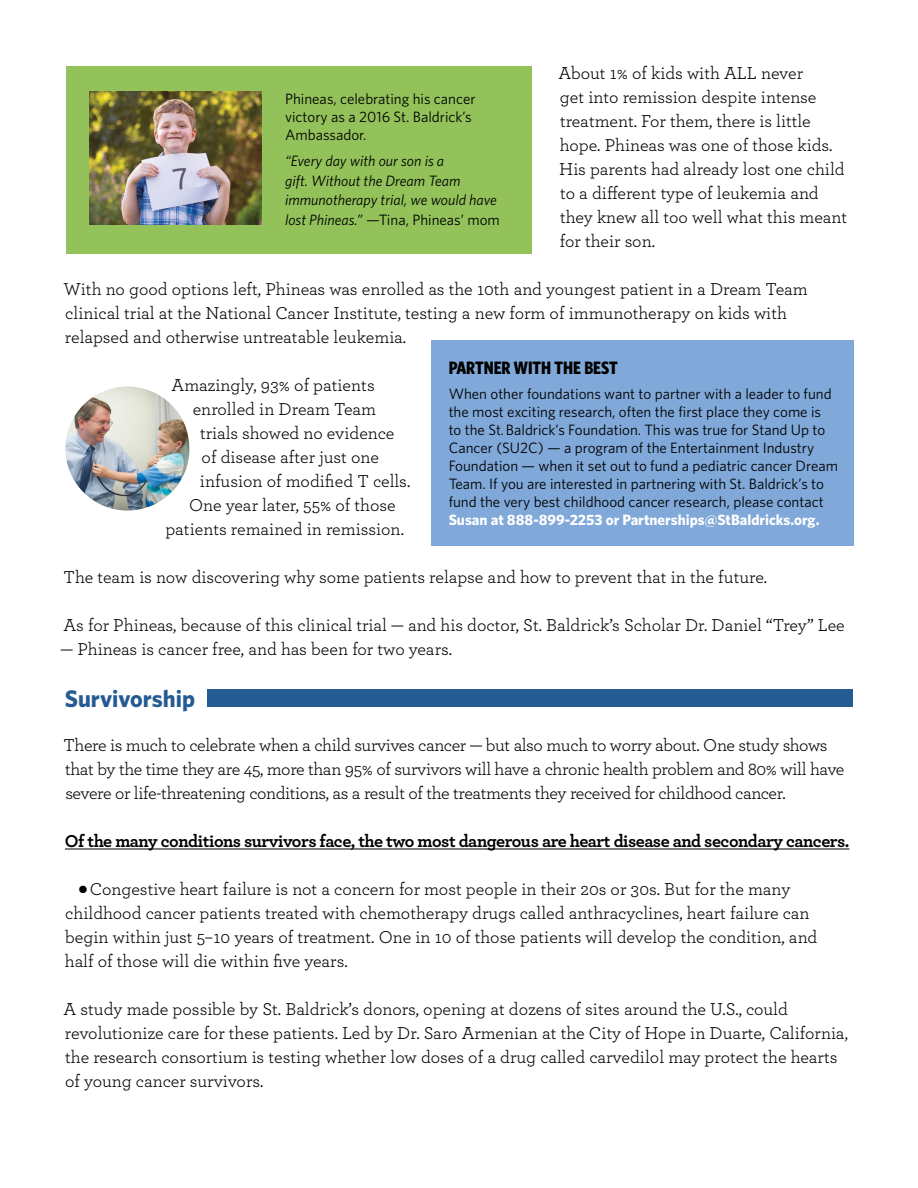
<style>
.page{position:relative;width:918px;height:1188px;background:#fff}
.page>*{position:absolute;margin:0;border:0;box-sizing:border-box;transform-origin:0 0}
.t1{font:700 24px "Whitney";color:#245b92}
.t2{font:18px/24px "Archer";color:#000}
.t3{font:18px/24px "Archer";letter-spacing:-.02em;color:#000}
.t4{font:700 18px "Archer";letter-spacing:-.03em;color:#000}
.t5{font:700 18px "Whitney Condensed";color:#000}
.t6{font:15px/18px "Whitney";color:#000}
.t7{font:italic 15px/19.5px "Whitney";color:#000}
.s1{font-style:normal}
.s2{font-weight:700;color:#fff}
.s3{font-size:43.2px}
</style>
<div class="page">
<hr style="left:65px;top:849px;width:784px;height:1px;background:#000">
<img style="left:65px;top:386px;width:124px;height:125px;border-radius:62px">
<div style="left:431px;top:340px;width:422px;height:206px;background:#80a8d8"></div>
<div style="left:66px;top:66px;width:465px;height:187px;background:#93c25a"></div>
<img style="left:90px;top:92px;width:171px;height:133px">
<div style="left:207px;top:690px;width:646px;height:17px;background:#245b92"></div>
<p class="t2" style="left:558px;top:60px;width:290px">About 1% of kids with ALL never<br>get into remission despite intense treatment. For them, there is little hope. Phineas was one of those kids.<br>His parents had already lost one child to a different type of leukemia and they knew all too well what this meant for their son.</p>
<p class="t2" style="left:64px;top:276px;width:746px">With no good options left, Phineas was enrolled as the 10th and youngest patient in a Dream Team clinical trial at the National Cancer Institute, testing a new form of immunotherapy on kids with relapsed and otherwise untreatable leukemia.</p>
<p class="t2" style="left:172px;top:372px;width:205px">Amazingly, 93% of patients</p>
<p class="t2" style="left:193px;top:396px;width:185px">enrolled in Dream Team</p>
<p class="t2" style="left:200px;top:420px;width:196px">trials showed no evidence</p>
<p class="t2" style="left:202px;top:444px;width:179px">of disease after just one</p>
<p class="t2" style="left:200px;top:468px;width:212px">infusion of modified T cells.</p>
<p class="t2" style="left:189px;top:492px;width:208px">One year later, 55% of those</p>
<p class="t2" style="left:165px;top:516px;width:240px">patients remained in remission.</p>
<p class="t2" style="left:64px;top:564px;width:705px">The team is now discovering why some patients relapse and how to prevent that in the future.</p>
<p class="t2" style="left:64px;top:612px;width:783px">As for Phineas, because of this clinical trial — and his doctor, St. Baldrick’s Scholar Dr. Daniel “Trey” Lee</p>
<p class="t2" style="left:60px;top:636px;width:393px">— Phineas is cancer free, and has been for two years.</p>
<p class="t6" style="left:285px;top:89px;width:192px">Phineas, celebrating his cancer victory as a 2016 St. Baldrick’s<br>Ambassador.</p>
<p class="t7" style="left:285px;top:151px;width:216px">“Every day with our son is a<br>gift. Without the Dream Team immunotherapy trial, we would have lost Phineas.” <span class="s1">—Tina, Phineas’ mom</span></p>
<p class="t5" style="left:449px;top:357px;width:171px">PARTNER WITH THE BEST</p>
<p class="t6" style="left:449px;top:384px;width:391px">When other foundations want to partner with a leader to fund the most exciting research, often the first place they come is<br>to the St. Baldrick’s Foundation. This was true for Stand Up to Cancer (SU2C) — a program of the Entertainment Industry Foundation — when it set out to fund a pediatric cancer Dream Team. If you are interested in partnering with St. Baldrick’s to fund the very best childhood cancer research, please contact <span class="s2">Susan at 888-899-2253 or Partnerships@StBaldricks.org.</span></p>
<p class="t1" style="left:65px;top:684px;width:132px">Survivorship</p>
<p class="t3" style="left:64px;top:732px;width:782px">There is much to celebrate when a child survives cancer — but also much to worry about. One study shows that by the time they are 45, more than 95% of survivors will have a chronic health problem and 80% will have severe or life-threatening conditions, as a result of the treatments they received for childhood cancer.</p>
<p class="t4" style="left:65px;top:827px;width:786px">Of the many conditions survivors face, the two most dangerous are heart disease and secondary cancers.</p>
<p class="t2" style="left:65px;top:876px;width:754px;text-indent:12px"><span class="s3">•</span>Congestive heart failure is not a concern for most people in their 20s or 30s. But for the many childhood cancer patients treated with chemotherapy drugs called anthracyclines, heart failure can begin within just 5–10 years of treatment. One in 10 of those patients will develop the condition, and half of those will die within five years.</p>
<p class="t2" style="left:64px;top:996px;width:786px">A study made possible by St. Baldrick’s donors, opening at dozens of sites around the U.S., could revolutionize care for these patients. Led by Dr. Saro Armenian at the City of Hope in Duarte, California, the research consortium is testing whether low doses of a drug called carvedilol may protect the hearts of young cancer survivors.</p>
</div>
